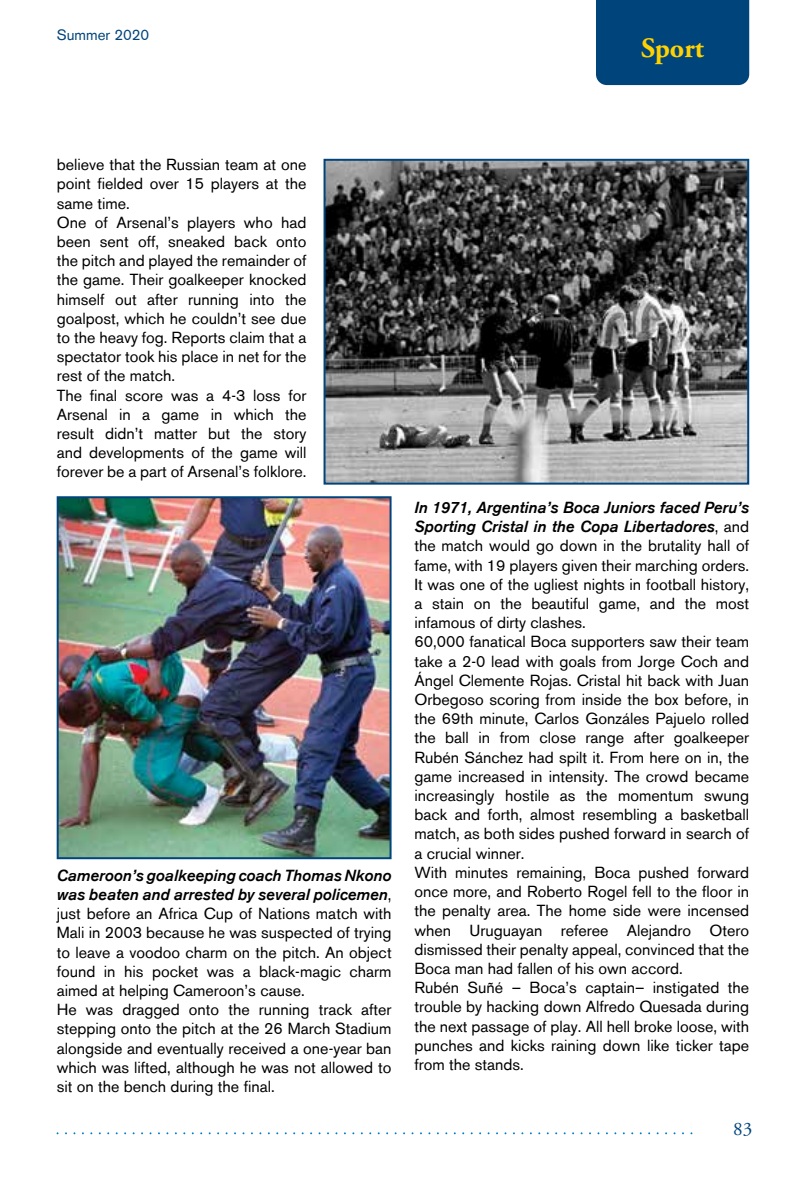
<style>
.page{position:relative;width:806px;height:1191px;background:#fff}
.page>*{position:absolute;margin:0;border:0;box-sizing:border-box;transform-origin:0 0}
.t1{font:700 28px "Adobe Garamond Pro";color:#ffd200}
.t2{font:19.2px "Adobe Garamond Pro";color:#00447c}
.t3{font:16px/19.2px "Akzidenz Grotesk BE";color:#000}
.t4{font:15px "Akzidenz Grotesk BE";color:#00447c}
.s1{font-weight:500;font-style:italic}
</style>
<div class="page">
<div style="left:596px;top:0;width:152px;height:85px;background:#00447c"></div>
<img style="left:326px;top:162px;width:419px;height:319px">
<div style="left:323px;top:159px;width:425px;height:325px;border:2px solid #00447c"></div>
<img style="left:60px;top:499px;width:328px;height:357px">
<div style="left:57px;top:496px;width:334px;height:363px;border:2px solid #00447c"></div>
<p class="t4" style="left:57px;top:26px;width:94px">Summer 2020</p>
<h1 class="t1" style="left:640px;top:32px;width:64px">Sport</h1>
<p class="t3" style="left:57px;top:155px;width:251px">believe that the Russian team at one point fielded over 15 players at the same time.<br>One of Arsenal’s players who had been sent off, sneaked back onto the pitch and played the remainder of the game. Their goalkeeper knocked himself out after running into the goalpost, which he couldn’t see due to the heavy fog. Reports claim that a spectator took his place in net for the rest of the match.<br>The final score was a 4-3 loss for<br>Arsenal in a game in which the result didn’t matter but the story and developments of the game will forever be a part of Arsenal’s folklore.</p>
<p class="t3" style="left:57px;top:865px;width:336px"><span class="s1">Cameroon’s goalkeeping coach Thomas Nkono was beaten and arrested by several policemen</span>, just before an Africa Cup of Nations match with Mali in 2003 because he was suspected of trying to leave a voodoo charm on the pitch. An object found in his pocket was a black-magic charm aimed at helping Cameroon’s cause.<br>He was dragged onto the running track after stepping onto the pitch at the 26 March Stadium alongside and eventually received a one-year ban which was lifted, although he was not allowed to sit on the bench during the final.</p>
<p class="t3" style="left:414px;top:498px;width:336px"><span class="s1">In 1971, Argentina’s Boca Juniors faced Peru’s Sporting Cristal in the Copa Libertadores</span>, and the match would go down in the brutality hall of fame, with 19 players given their marching orders.<br>It was one of the ugliest nights in football history, a stain on the beautiful game, and the most infamous of dirty clashes.<br>60,000 fanatical Boca supporters saw their team take a 2-0 lead with goals from Jorge Coch and Ángel Clemente Rojas. Cristal hit back with Juan Orbegoso scoring from inside the box before, in the 69th minute, Carlos Gonzáles Pajuelo rolled the ball in from close range after goalkeeper Rubén Sánchez had spilt it. From here on in, the game increased in intensity. The crowd became increasingly hostile as the momentum swung back and forth, almost resembling a basketball match, as both sides pushed forward in search of a crucial winner.<br>With minutes remaining, Boca pushed forward once more, and Roberto Rogel fell to the floor in the penalty area. The home side were incensed when Uruguayan referee Alejandro Otero dismissed their penalty appeal, convinced that the Boca man had fallen of his own accord.<br>Rubén Suñé – Boca’s captain– instigated the trouble by hacking down Alfredo Quesada during the next passage of play. All hell broke loose, with punches and kicks raining down like ticker tape from the stands.</p>
<p class="t2" style="left:732px;top:1117px;width:21px">83</p>
</div>
